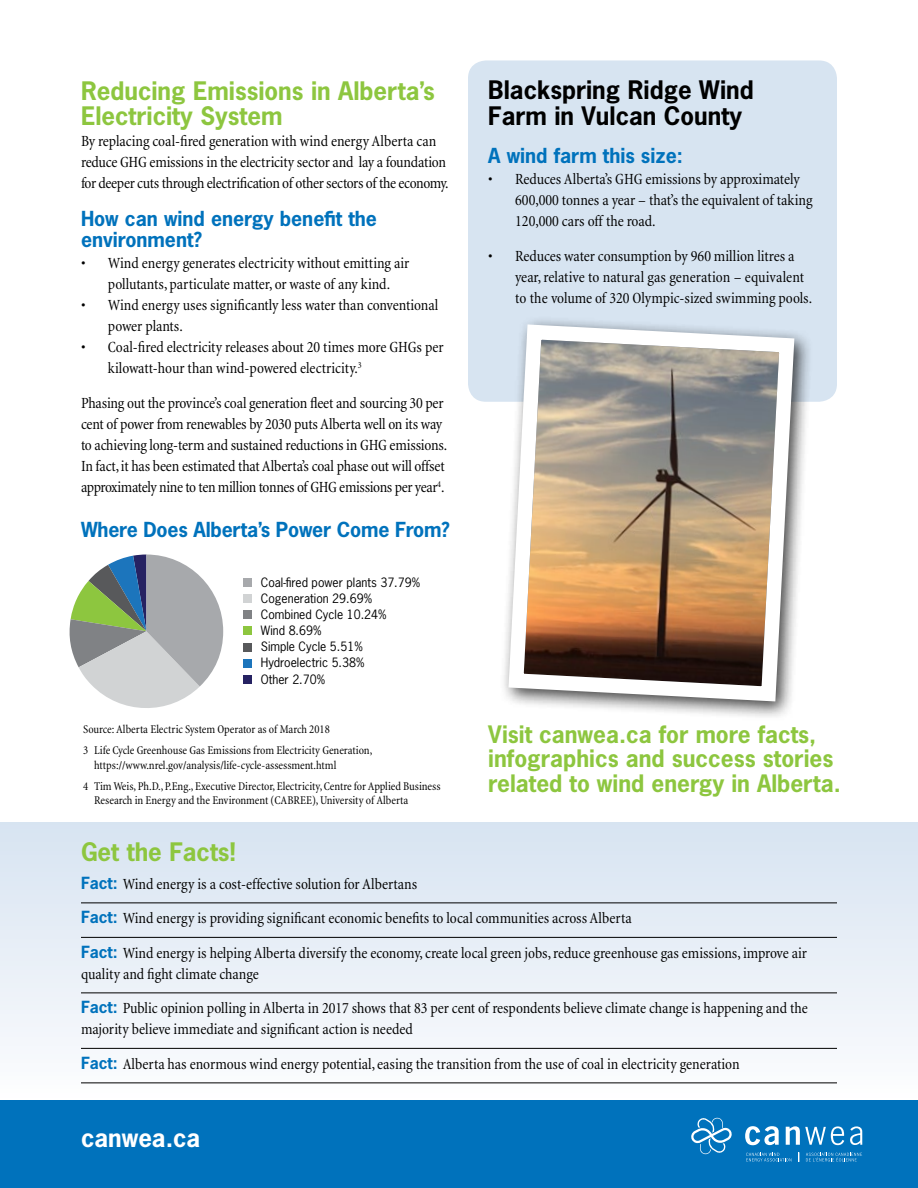
<style>
.page{position:relative;width:918px;height:1188px;background:#fff}
.page>*{position:absolute;margin:0;border:0;box-sizing:border-box;transform-origin:0 0}
.t1{font:700 24px/25.5px "News Gothic Std";color:#8dc63f}
.t2{font:700 24px/25.5px "News Gothic Std";color:#000}
.t3{font:700 24px "News Gothic Std";color:#fff}
.t4{font:700 22.65px/24.3px "News Gothic Std";color:#8dc63f}
.t5{font:700 19.5px/21px "News Gothic Std";color:#0072bc}
.t6{font:condensed 15.75px/21px "Minion";letter-spacing:-.005em;color:#000}
.t7{font:12.15px/16.2px "News Gothic Std";color:#000}
.t8{font:condensed 12px/21.1px "Minion";letter-spacing:-.005em;color:#000}
.s1{font-family:"News Gothic Std";font-weight:700;font-stretch:normal;color:#0072bc}
</style>
<div class="page">
<div style="left:0;top:823px;width:918px;height:278px;background:linear-gradient(to bottom,#d7e3f1,#fcfcfe)"></div>
<div style="left:0;top:1101px;width:918px;height:87px;background:#0072bc"></div>
<svg style="left:746px;top:1153px;width:45px;height:8px"></svg>
<svg style="left:806px;top:1153px;width:56px;height:8px"></svg>
<svg style="left:745px;top:1126px;width:34px;height:19px"></svg>
<svg style="left:786px;top:1126px;width:58px;height:19px"></svg>
<svg style="left:850px;top:1126px;width:12px;height:19px"></svg>
<svg style="left:691px;top:1118px;width:41px;height:36px"></svg>
<svg style="left:69px;top:555px;width:154px;height:153px"></svg>
<div style="left:244px;top:578px;width:8px;height:9px;background:#a7a9ac"></div>
<div style="left:244px;top:594px;width:8px;height:9px;background:#d1d3d4"></div>
<div style="left:244px;top:611px;width:8px;height:8px;background:#808285"></div>
<div style="left:244px;top:627px;width:8px;height:8px;background:#8dc63f"></div>
<div style="left:244px;top:643px;width:8px;height:8px;background:#58595b"></div>
<div style="left:244px;top:659px;width:8px;height:8px;background:#1c75bc"></div>
<div style="left:244px;top:675px;width:8px;height:9px;background:#262262"></div>
<div style="left:468px;top:60px;width:369px;height:342px;background:#d7e4f1;border-radius:18px"></div>
<hr style="left:81px;top:903px;width:756px;height:1px;background:#000">
<hr style="left:81px;top:937px;width:756px;height:1px;background:#000">
<hr style="left:81px;top:993px;width:756px;height:1px;background:#000">
<hr style="left:81px;top:1048px;width:756px;height:1px;background:#000">
<hr style="left:81px;top:1083px;width:756px;height:1px;background:#000">
<div style="left:499px;top:315px;width:315px;height:406px;background:#000;opacity:.75"></div>
<svg style="left:501px;top:317px;width:301px;height:392px"></svg>
<h1 class="t1" style="left:81px;top:77px;width:355px">Reducing Emissions in Alberta’s<br>Electricity System</h1>
<p class="t6" style="left:81px;top:131px;width:369px">By replacing coal-fired generation with wind energy Alberta can reduce GHG emissions in the electricity sector and lay a foundation for deeper cuts through electrification of other sectors of the economy.</p>
<p class="t5" style="left:81px;top:208px;width:298px">How can wind energy benefit the environment?</p>
<p class="t6" style="left:81px;top:253px;width:330px;text-align:center">• Wind energy generates electricity without emitting air pollutants, particulate matter, or waste of any kind.</p>
<p class="t6" style="left:108px;top:295px;width:332px;text-indent:-27px">• Wind energy uses significantly less water than conventional power plants.</p>
<p class="t6" style="left:108px;top:337px;width:337px;text-indent:-27px">• Coal-fired electricity releases about 20 times more GHGs per kilowatt-hour than wind-powered electricity.<sup>3</sup></p>
<p class="t6" style="left:81px;top:393px;width:368px">Phasing out the province’s coal generation fleet and sourcing 30 per cent of power from renewables by 2030 puts Alberta well on its way to achieving long-term and sustained reductions in GHG emissions.<br>In fact, it has been estimated that Alberta’s coal phase out will offset approximately nine to ten million tonnes of GHG emissions per year<sup>4</sup>.</p>
<p class="t5" style="left:81px;top:519px;width:371px">Where Does Alberta’s Power Come From?</p>
<p class="t7" style="left:261px;top:574px;width:161px">Coal-fired power plants 37.79%<br>Cogeneration 29.69%<br>Combined Cycle 10.24%<br>Wind 8.69%<br>Simple Cycle 5.51%<br>Hydroelectric 5.38%<br>Other 2.70%</p>
<p class="t8" style="left:83px;top:719px;width:291px">Source: Alberta Electric System Operator as of March 2018<br>3 Life Cycle Greenhouse Gas Emissions from Electricity Generation,</p>
<p class="t8" style="left:83px;top:754px;width:359px;text-indent:11px">https://www.nrel.gov/analysis/life-cycle-assessment.html<br>4 Tim Weis, Ph.D., P.Eng., Executive Director, Electricity, Centre for Applied Business</p>
<p class="t8" style="left:94px;top:790px;width:316px">Research in Energy and the Environment (CABREE), University of Alberta</p>
<h1 class="t2" style="left:488px;top:77px;width:267px">Blackspring Ridge Wind<br>Farm in Vulcan County</h1>
<p class="t5" style="left:488px;top:145px;width:196px">A wind farm this size:</p>
<p class="t6" style="left:515px;top:169px;width:299px;text-indent:-27px">• Reduces Alberta’s GHG emissions by approximately<br>600,000 tonnes a year – that’s the equivalent of taking<br>120,000 cars off the road.</p>
<p class="t6" style="left:515px;top:246px;width:299px;text-indent:-27px">• Reduces water consumption by 960 million litres a year, relative to natural gas generation – equivalent to the volume of 320 Olympic-sized swimming pools.</p>
<h2 class="t4" style="left:488px;top:722px;width:354px">Visit canwea.ca for more facts, infographics and success stories related to wind energy in Alberta.</h2>
<h1 class="t1" style="left:81px;top:839px;width:156px">Get the Facts!</h1>
<p class="t6" style="left:81px;top:867px;width:728px;line-height:34.5px"><span class="s1">Fact:</span> Wind energy is a cost-effective solution for Albertans<br><span class="s1">Fact:</span> Wind energy is providing significant economic benefits to local communities across Alberta<br><span class="s1">Fact:</span> Wind energy is helping Alberta diversify the economy, create local green jobs, reduce greenhouse gas emissions, improve air</p>
<p class="t6" style="left:81px;top:957px;width:728px;line-height:34.5px">quality and fight climate change<br><span class="s1">Fact:</span> Public opinion polling in Alberta in 2017 shows that 83 per cent of respondents believe climate change is happening and the</p>
<p class="t6" style="left:81px;top:1013px;width:660px;line-height:34.5px">majority believe immediate and significant action is needed<br><span class="s1">Fact:</span> Alberta has enormous wind energy potential, easing the transition from the use of coal in electricity generation</p>
<h1 class="t3" style="left:81px;top:1122px;width:121px">canwea.ca</h1>
</div>
